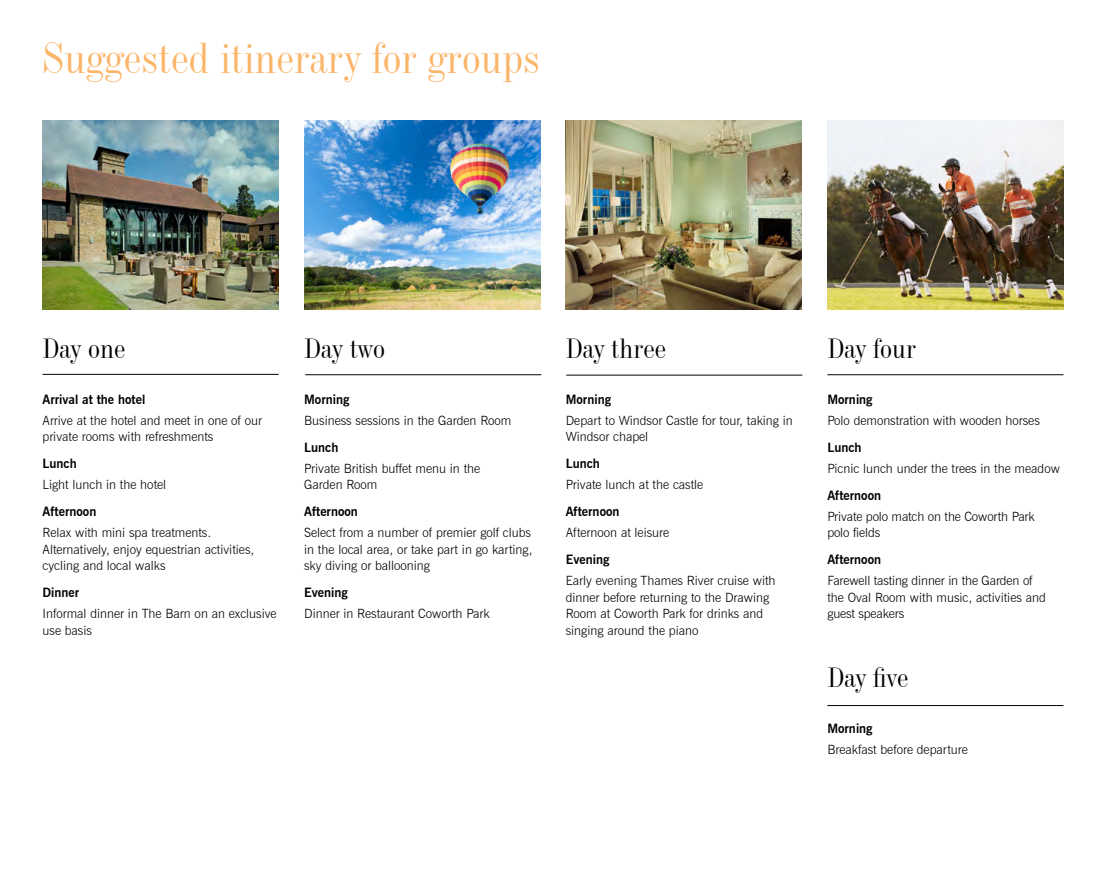
<style>
.page{position:relative;width:1106px;height:893px;background:#fff}
.page>*{position:absolute;margin:0;border:0;box-sizing:border-box;transform-origin:0 0}
.t1{font:42px "Industrial 736 BT";color:#fbb568}
.t2{font:27px "Industrial 736 BT";color:#000}
.t3{font:300 12.75px/16.5px "News Gothic BT";color:#000}
.t4{font:700 12.75px "News Gothic BT";color:#000}
</style>
<div class="page">
<img style="left:43px;top:120px;width:236px;height:189px">
<img style="left:304px;top:120px;width:236px;height:189px">
<img style="left:566px;top:120px;width:235px;height:189px">
<img style="left:827px;top:120px;width:236px;height:189px">
<hr style="left:43px;top:374px;width:236px;height:1px;background:#000">
<hr style="left:305px;top:374px;width:236px;height:1px;background:#000">
<hr style="left:566px;top:375px;width:236px;height:1px;background:#000">
<hr style="left:827px;top:374px;width:236px;height:1px;background:#000">
<hr style="left:827px;top:705px;width:236px;height:1px;background:#000">
<h1 class="t1" style="left:43px;top:32px;width:498px">Suggested itinerary for groups</h1>
<h2 class="t2" style="left:43px;top:331px;width:84px">Day one</h2>
<p class="t4" style="left:43px;top:391px;width:104px">Arrival at the hotel</p>
<p class="t3" style="left:43px;top:412px;width:221px">Arrive at the hotel and meet in one of our private rooms with refreshments</p>
<p class="t4" style="left:43px;top:456px;width:36px">Lunch</p>
<p class="t3" style="left:43px;top:476px;width:125px">Light lunch in the hotel</p>
<p class="t4" style="left:43px;top:504px;width:55px">Afternoon</p>
<p class="t3" style="left:43px;top:524px;width:213px">Relax with mini spa treatments.<br>Alternatively, enjoy equestrian activities, cycling and local walks</p>
<p class="t4" style="left:43px;top:585px;width:38px">Dinner</p>
<p class="t3" style="left:43px;top:605px;width:236px">Informal dinner in The Barn on an exclusive use basis</p>
<h2 class="t2" style="left:304px;top:331px;width:82px">Day two</h2>
<p class="t4" style="left:304px;top:391px;width:47px">Morning</p>
<p class="t3" style="left:304px;top:412px;width:209px">Business sessions in the Garden Room</p>
<p class="t4" style="left:304px;top:439px;width:36px">Lunch</p>
<p class="t3" style="left:304px;top:460px;width:178px">Private British buffet menu in the<br>Garden Room</p>
<p class="t4" style="left:304px;top:504px;width:55px">Afternoon</p>
<p class="t3" style="left:304px;top:524px;width:230px;text-align:justify">Select from a number of premier golf clubs in the local area, or take part in go karting, sky diving or ballooning</p>
<p class="t4" style="left:304px;top:585px;width:45px">Evening</p>
<p class="t3" style="left:304px;top:605px;width:187px">Dinner in Restaurant Coworth Park</p>
<h2 class="t2" style="left:566px;top:331px;width:102px">Day three</h2>
<p class="t4" style="left:566px;top:391px;width:47px">Morning</p>
<p class="t3" style="left:566px;top:412px;width:229px">Depart to Windsor Castle for tour, taking in<br>Windsor chapel</p>
<p class="t4" style="left:566px;top:456px;width:36px">Lunch</p>
<p class="t3" style="left:566px;top:476px;width:139px">Private lunch at the castle</p>
<p class="t4" style="left:566px;top:504px;width:55px">Afternoon</p>
<p class="t3" style="left:566px;top:524px;width:105px">Afternoon at leisure</p>
<p class="t4" style="left:566px;top:552px;width:45px">Evening</p>
<p class="t3" style="left:566px;top:572px;width:211px">Early evening Thames River cruise with dinner before returning to the Drawing Room at Coworth Park for drinks and singing around the piano</p>
<h2 class="t2" style="left:827px;top:331px;width:90px">Day four</h2>
<p class="t4" style="left:827px;top:391px;width:47px">Morning</p>
<p class="t3" style="left:827px;top:412px;width:214px">Polo demonstration with wooden horses</p>
<p class="t4" style="left:827px;top:439px;width:36px">Lunch</p>
<p class="t3" style="left:827px;top:460px;width:234px">Picnic lunch under the trees in the meadow</p>
<p class="t4" style="left:827px;top:487px;width:55px">Afternoon</p>
<p class="t3" style="left:827px;top:508px;width:209px">Private polo match on the Coworth Park polo fields</p>
<p class="t4" style="left:827px;top:552px;width:55px">Afternoon</p>
<p class="t3" style="left:827px;top:572px;width:220px">Farewell tasting dinner in the Garden of the Oval Room with music, activities and guest speakers</p>
<h2 class="t2" style="left:827px;top:661px;width:82px">Day five</h2>
<p class="t4" style="left:827px;top:721px;width:47px">Morning</p>
<p class="t3" style="left:827px;top:741px;width:142px">Breakfast before departure</p>
</div>
